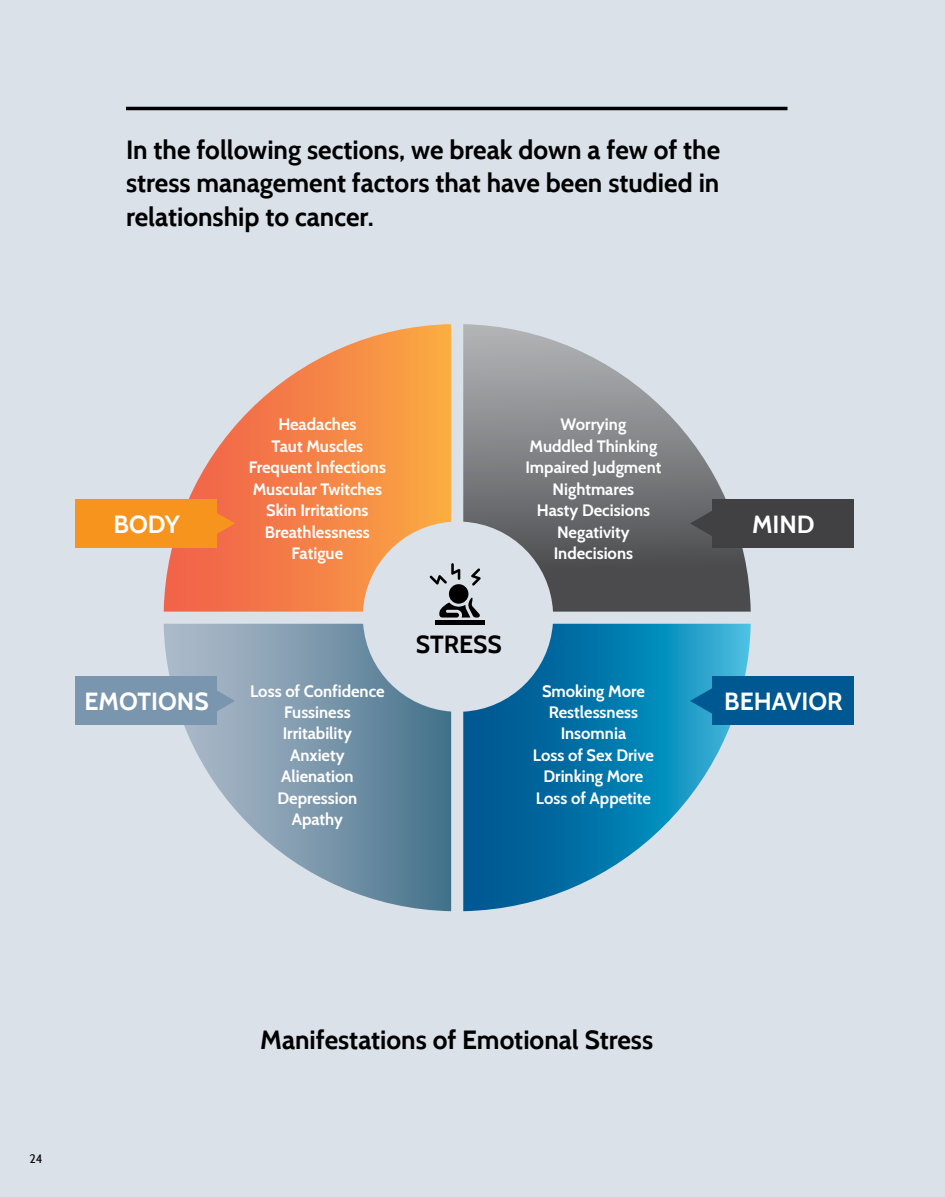
<style>
.page{position:relative;width:945px;height:1197px;background:#dae1e9}
.page>*{position:absolute;margin:0;border:0;box-sizing:border-box;transform-origin:0 0}
.t1{font:700 26.25px/33.2px "Cabin";color:#000;text-align:justify}
.t2{font:700 24.68px "Cabin";color:#fff}
.t3{font:700 24.68px "Cabin";color:#000}
.t4{font:700 16.45px/21.3px "Cabin";color:#fff;text-align:center}
.t5{font:12.25px "Cabin";color:#000}
</style>
<div class="page">
<svg style="left:164px;top:624px;width:287px;height:287px"></svg>
<svg style="left:463px;top:624px;width:288px;height:287px"></svg>
<svg style="left:463px;top:324px;width:288px;height:288px"></svg>
<svg style="left:164px;top:324px;width:287px;height:288px"></svg>
<hr style="left:435px;top:621px;width:49px;height:4px;background:#000">
<div style="left:449px;top:584px;width:19px;height:20px;background:#000;border-radius:50%"></div>
<svg style="left:439px;top:598px;width:41px;height:20px"></svg>
<svg style="left:430px;top:563px;width:30px;height:22px"></svg>
<svg style="left:471px;top:568px;width:10px;height:18px"></svg>
<svg style="left:217px;top:501px;width:18px;height:45px"></svg>
<div style="left:75px;top:499px;width:142px;height:49px;background:#f7941e"></div>
<svg style="left:217px;top:678px;width:18px;height:46px"></svg>
<div style="left:75px;top:677px;width:142px;height:48px;background:#7a96ae"></div>
<svg style="left:690px;top:501px;width:22px;height:45px"></svg>
<div style="left:712px;top:499px;width:142px;height:49px;background:#414042"></div>
<svg style="left:690px;top:678px;width:22px;height:46px"></svg>
<div style="left:712px;top:677px;width:142px;height:48px;background:#005892"></div>
<hr style="left:126px;top:107px;width:662px;height:3px;background:#000">
<h1 class="t1" style="left:126px;top:133px;width:596px">In the following sections, we break down a few of the stress management factors that have been studied in relationship to cancer.</h1>
<h2 class="t2" style="left:114px;top:504px;width:68px">BODY</h2>
<p class="t4" style="left:249px;top:413px;width:139px">Headaches<br>Taut Muscles<br>Frequent Infections<br>Muscular Twitches<br>Skin Irritations<br>Breathlessness<br>Fatigue</p>
<p class="t4" style="left:525px;top:413px;width:137px">Worrying<br>Muddled Thinking<br>Impaired Judgment<br>Nightmares<br>Hasty Decisions<br>Negativity<br>Indecisions</p>
<h2 class="t3" style="left:416px;top:625px;width:88px">STRESS</h2>
<h2 class="t2" style="left:752px;top:504px;width:64px">MIND</h2>
<h2 class="t2" style="left:85px;top:682px;width:126px">EMOTIONS</h2>
<p class="t4" style="left:250px;top:679px;width:136px">Loss of Confidence<br>Fussiness<br>Irritability<br>Anxiety<br>Alienation<br>Depression<br>Apathy</p>
<p class="t4" style="left:533px;top:679px;width:123px">Smoking More<br>Restlessness<br>Insomnia<br>Loss of Sex Drive<br>Drinking More<br>Loss of Appetite</p>
<h2 class="t2" style="left:724px;top:682px;width:120px">BEHAVIOR</h2>
<p class="t5" style="left:29px;top:1151px;width:15px">24</p>
<h1 class="t1" style="left:260px;top:1023px;width:394px">Manifestations of Emotional Stress</h1>
</div>
